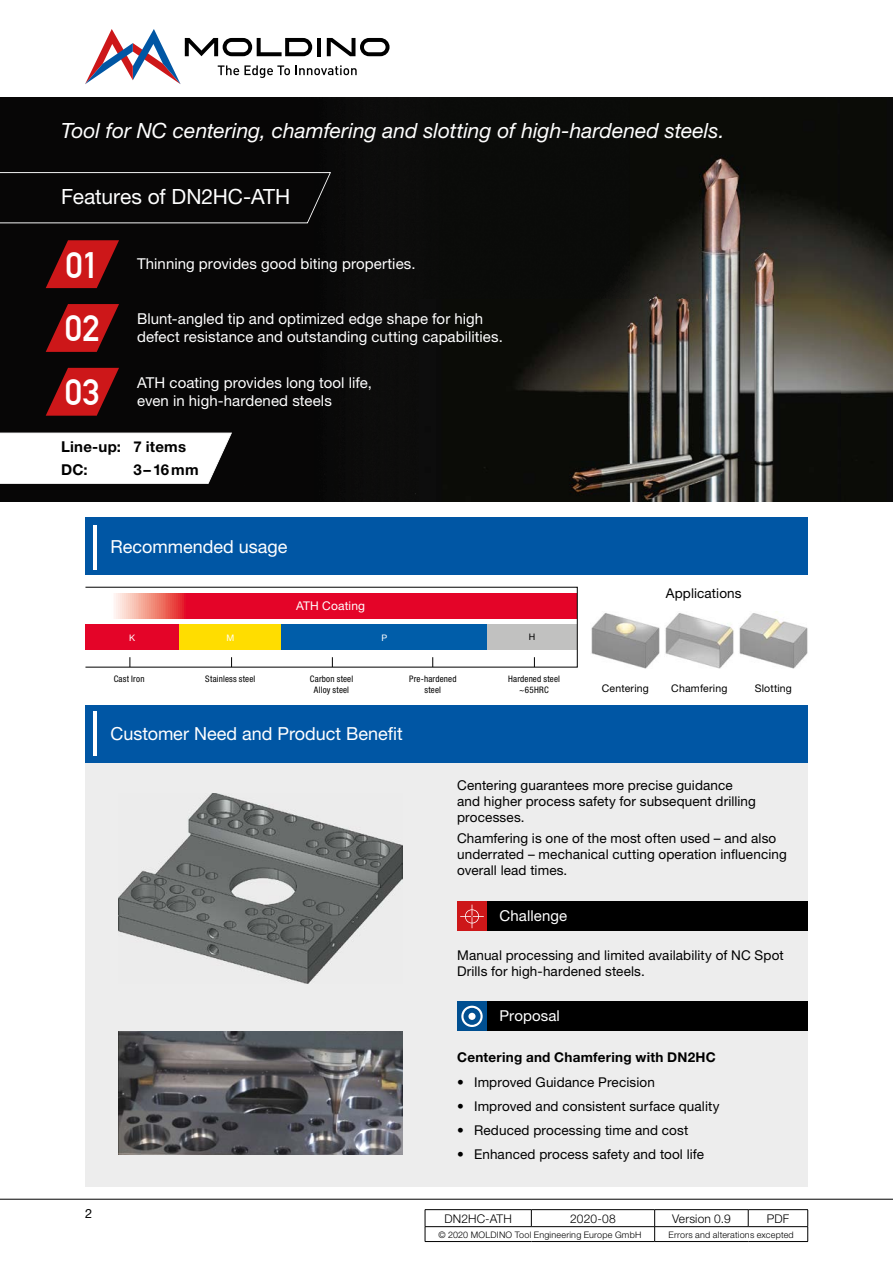
<style>
.page{position:relative;width:893px;height:1263px;background:#fff}
.page>*{position:absolute;margin:0;border:0;box-sizing:border-box;transform-origin:0 0}
.t1{font:700 36px/63.8px "DIN Alternate";color:#fff}
.t2{font:italic 21px "Helvetica Neue LT";color:#fff}
.t3{font:21px "Helvetica Neue LT";letter-spacing:-.005em;color:#fff}
.t4{font:18px "Helvetica Neue LT";color:#fff}
.t5{font:15px/18px "Helvetica Neue LT";letter-spacing:.005em;color:#fff}
.t6{font:700 15px/22.2px "Helvetica Neue LT";letter-spacing:.015em;color:#000}
.t7{font:13.5px/16.2px "Helvetica Neue LT";letter-spacing:.01em;color:#000}
.t8{font:700 13.5px "Helvetica Neue LT";letter-spacing:.02em;color:#000}
.t9{font:12.75px "Helvetica Neue LT";color:#000}
.t10{font:300 12px "Helvetica Neue LT";letter-spacing:.015em;color:#000}
.t11{font:12px "Helvetica Neue LT";letter-spacing:.01em;color:#fff}
.t12{font:10.5px "Helvetica Neue LT";letter-spacing:.015em;color:#000}
.t13{font:condensed 9px/10.8px "Helvetica Neue LT";letter-spacing:.02em;color:#000;text-align:center}
.t14{font:300 9px "Helvetica Neue LT";letter-spacing:.025em;color:#000}
.t15{font:9px "Helvetica Neue LT";color:#fff}
.t16{font:9px "Helvetica Neue LT";color:#000}
</style>
<div class="page">
<img style="left:591px;top:613px;width:69px;height:56px">
<img style="left:739px;top:611px;width:69px;height:58px">
<img style="left:665px;top:613px;width:69px;height:56px">
<hr style="left:0;top:1199px;width:893px;height:1px;background:#000">
<hr style="left:0;top:97px;width:893px;height:1px;background:#000">
<div style="left:85px;top:762px;width:723px;height:424px;background:#ededed"></div>
<img style="left:0;top:98px;width:893px;height:404px">
<svg style="left:0;top:172px;width:332px;height:52px;background:#100f0f"></svg>
<div style="left:85px;top:705px;width:723px;height:57px;background:#0056a4"></div>
<hr style="left:94px;top:711px;width:3px;height:45px;background:#fff">
<div style="left:85px;top:518px;width:723px;height:57px;background:#0056a4"></div>
<img style="left:118px;top:1031px;width:285px;height:123px">
<div style="left:85px;top:624px;width:94px;height:26px;background:#e40428"></div>
<svg style="left:114px;top:593px;width:462px;height:25px;background:#e61936"></svg>
<div style="left:179px;top:624px;width:103px;height:26px;background:#fd0"></div>
<div style="left:487px;top:624px;width:90px;height:26px;background:#c1c1c0"></div>
<div style="left:282px;top:624px;width:205px;height:26px;background:#005da9"></div>
<svg style="left:0;top:432px;width:233px;height:52px"></svg>
<img style="left:119px;top:793px;width:283px;height:190px">
<div style="left:457px;top:1001px;width:351px;height:30px;background:#000"></div>
<div style="left:457px;top:1001px;width:30px;height:30px;background:#004f91"></div>
<svg style="left:461px;top:1006px;width:22px;height:21px"></svg>
<div style="left:457px;top:901px;width:351px;height:30px;background:#000"></div>
<div style="left:457px;top:901px;width:30px;height:30px;background:#cd1719"></div>
<svg style="left:460px;top:905px;width:24px;height:23px"></svg>
<hr style="left:94px;top:525px;width:3px;height:45px;background:#fff">
<svg style="left:46px;top:304px;width:73px;height:48px;background:#901113"></svg>
<svg style="left:46px;top:368px;width:73px;height:48px;background:#901113"></svg>
<svg style="left:46px;top:240px;width:73px;height:48px;background:#901113"></svg>
<hr style="left:425px;top:1209px;width:106px;height:1px;background:#000">
<hr style="left:531px;top:1209px;width:124px;height:1px;background:#000">
<svg style="left:531px;top:1210px;width:1px;height:16px"></svg>
<hr style="left:655px;top:1209px;width:93px;height:1px;background:#000">
<hr style="left:748px;top:1209px;width:60px;height:1px;background:#000">
<svg style="left:748px;top:1210px;width:1px;height:16px"></svg>
<hr style="left:425px;top:1226px;width:106px;height:1px;background:#000">
<svg style="left:425px;top:1210px;width:1px;height:31px"></svg>
<hr style="left:531px;top:1226px;width:124px;height:1px;background:#000">
<hr style="left:655px;top:1226px;width:93px;height:1px;background:#000">
<svg style="left:654px;top:1210px;width:1px;height:31px"></svg>
<hr style="left:748px;top:1226px;width:60px;height:1px;background:#000">
<svg style="left:807px;top:1210px;width:1px;height:31px"></svg>
<hr style="left:425px;top:1241px;width:106px;height:1px;background:#000">
<hr style="left:531px;top:1241px;width:124px;height:1px;background:#000">
<hr style="left:655px;top:1241px;width:93px;height:1px;background:#000">
<hr style="left:748px;top:1241px;width:60px;height:1px;background:#000">
<svg style="left:85px;top:29px;width:305px;height:55px"></svg>
<h2 class="t2" style="left:61px;top:118px;width:665px">Tool for NC centering, chamfering and slotting of high-hardened steels.</h2>
<h2 class="t3" style="left:61px;top:184px;width:231px">Features of DN2HC-ATH</h2>
<h1 class="t1" style="left:65px;top:231px;width:35px">01</h1>
<h1 class="t1" style="left:65px;top:294px;width:37px">02<br>03</h1>
<p class="t5" style="left:137px;top:254px;width:280px">Thinning provides good biting properties.</p>
<p class="t5" style="left:137px;top:309px;width:367px">Blunt-angled tip and optimized edge shape for high defect resistance and outstanding cutting capabilities.</p>
<p class="t5" style="left:137px;top:373px;width:236px">ATH coating provides long tool life, even in high-hardened steels</p>
<p class="t6" style="left:61px;top:436px;width:126px">Line-up: 7 items<br>DC:</p>
<p class="t6" style="left:133px;top:458px;width:67px">3 – 16 mm</p>
<h3 class="t4" style="left:111px;top:536px;width:178px">Recommended usage</h3>
<p class="t11" style="left:296px;top:599px;width:70px">ATH Coating</p>
<p class="t15" style="left:129px;top:632px;width:8px">K</p>
<p class="t15" style="left:226px;top:632px;width:9px">M</p>
<p class="t15" style="left:381px;top:632px;width:7px">P</p>
<p class="t16" style="left:529px;top:632px;width:8px">H</p>
<p class="t13" style="left:114px;top:674px;width:32px">Cast Iron</p>
<p class="t13" style="left:310px;top:674px;width:45px">Carbon steel<br>Alloy steel</p>
<p class="t13" style="left:205px;top:674px;width:52px">Stainless steel</p>
<p class="t13" style="left:409px;top:674px;width:49px">Pre-hardened steel</p>
<p class="t13" style="left:508px;top:674px;width:53px">Hardened steel ~65HRC</p>
<h3 class="t4" style="left:111px;top:723px;width:294px">Customer Need and Product Benefit</h3>
<p class="t7" style="left:666px;top:585px;width:77px">Applications</p>
<p class="t12" style="left:602px;top:682px;width:49px">Centering</p>
<p class="t12" style="left:671px;top:682px;width:58px">Chamfering</p>
<p class="t12" style="left:755px;top:682px;width:39px">Slotting</p>
<p class="t7" style="left:457px;top:777px;width:300px">Centering guarantees more precise guidance and higher process safety for subsequent drilling processes.</p>
<p class="t7" style="left:457px;top:830px;width:331px">Chamfering is one of the most often used – and also underrated – mechanical cutting operation influencing overall lead times.</p>
<p class="t5" style="left:500px;top:907px;width:69px">Challenge</p>
<p class="t7" style="left:457px;top:947px;width:328px">Manual processing and limited availability of NC Spot<br>Drills for high-hardened steels.</p>
<p class="t5" style="left:500px;top:1007px;width:62px">Proposal</p>
<p class="t9" style="left:85px;top:1205px;width:9px">2</p>
<p class="t8" style="left:457px;top:1049px;width:260px">Centering and Chamfering with DN2HC</p>
<p class="t7" style="left:457px;top:1074px;width:199px">• Improved Guidance Precision</p>
<p class="t7" style="left:457px;top:1098px;width:264px">• Improved and consistent surface quality</p>
<p class="t7" style="left:457px;top:1122px;width:233px">• Reduced processing time and cost</p>
<p class="t7" style="left:457px;top:1146px;width:248px">• Enhanced process safety and tool life</p>
<p class="t10" style="left:445px;top:1211px;width:69px">DN2HC-ATH</p>
<p class="t10" style="left:570px;top:1211px;width:47px">2020-08</p>
<p class="t10" style="left:672px;top:1211px;width:60px">Version 0.9</p>
<p class="t10" style="left:767px;top:1211px;width:24px">PDF</p>
<p class="t14" style="left:438px;top:1229px;width:205px">© 2020 MOLDINO Tool Engineering Europe GmbH</p>
<p class="t14" style="left:669px;top:1229px;width:127px">Errors and alterations excepted</p>
</div>
